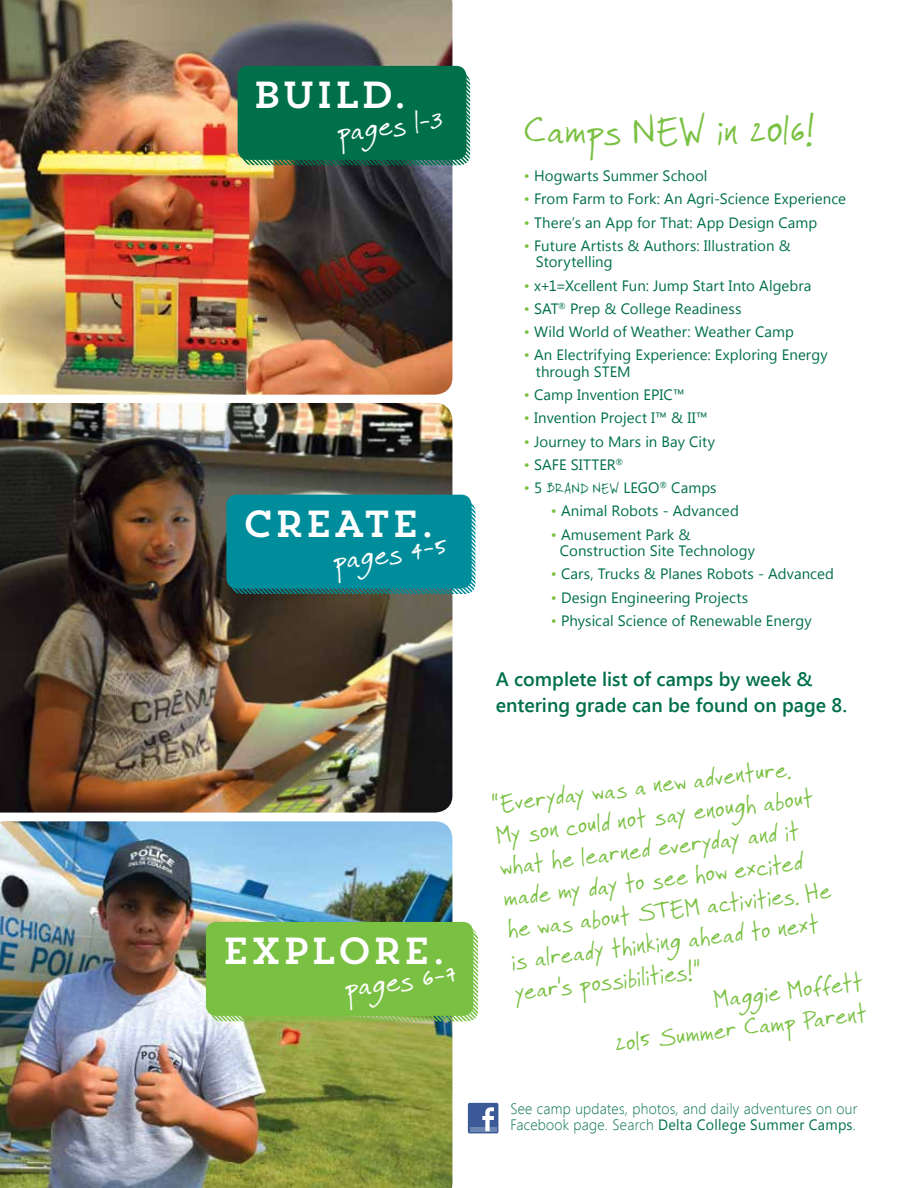
<style>
.page{position:relative;width:918px;height:1188px;background:#fff}
.page>*{position:absolute;margin:0;border:0;box-sizing:border-box;transform-origin:0 0}
.t1{font:42px "Faraco Hand";letter-spacing:-.005em;color:#7ac143}
.t2{font:37.5px "Trend Slab One";letter-spacing:-.01em;color:#fff}
.t3{font:32.7px "Faraco Hand";color:#fff}
.t4{font:27px "Faraco Hand";color:#7ac143}
.t5{font:600 19.5px/25.5px "Segoe UI";color:#00704a}
.t6{font:15px/16.5px "Segoe UI";letter-spacing:.005em;color:#00704a}
.t7{font:300 15px/16.5px "Segoe UI";letter-spacing:.02em;color:#00704a;scale:.95 1}
.s1{font-size:50.85px}
.s2{color:#7ac143}
.s3{font-family:"Faraco Hand"}
.s4{font-weight:400}
</style>
<div class="page">
<img style="left:0;top:821px;width:452px;height:367px">
<img style="left:0;top:403px;width:452px;height:410px">
<img style="left:0;top:0;width:452px;height:395px">
<svg style="left:242px;top:72px;width:228px;height:93px;background:#457f68"></svg>
<div style="left:238px;top:66px;width:228px;height:94px;background:#00704a;border-radius:10px"></div>
<svg style="left:231px;top:501px;width:244px;height:93px;background:#3a8284"></svg>
<div style="left:226px;top:495px;width:246px;height:94px;background:#008d9b;border-radius:10px"></div>
<svg style="left:211px;top:928px;width:267px;height:93px;background:#9cc56f"></svg>
<div style="left:206px;top:922px;width:267px;height:94px;background:#7ac143;border-radius:10px"></div>
<div style="left:468px;top:1103px;width:30px;height:30px;background:#3c5a98;border-radius:2px"></div>
<hr style="left:470px;top:1127px;width:26px;height:4px;background:#6d85b3">
<svg style="left:482px;top:1107px;width:12px;height:24px"></svg>
<h2 class="t2" style="left:252px;top:71px;width:156px">BUILD.</h2>
<h3 class="t3" style="left:334px;top:112px;width:109px;rotate:-7deg">pages l-3</h3>
<h2 class="t2" style="left:242px;top:500px;width:194px">CREATE.</h2>
<h3 class="t3" style="left:330px;top:540px;width:118px;rotate:-7deg">pages 4-5</h3>
<h2 class="t2" style="left:222px;top:927px;width:226px">EXPLORE.</h2>
<h3 class="t3" style="left:342px;top:968px;width:115px;rotate:-7deg">pages 6-7</h3>
<h1 class="t1" style="left:524px;top:105px;width:293px">Camps NEW in 2<span class="s1">o</span>l6!</h1>
<p class="t6" style="left:524px;top:167px;width:185px"><span class="s2">•</span> Hogwarts Summer School</p>
<p class="t6" style="left:524px;top:190px;width:324px"><span class="s2">•</span> From Farm to Fork: An Agri-Science Experience</p>
<p class="t6" style="left:524px;top:213px;width:295px"><span class="s2">•</span> There’s an App for That: App Design Camp</p>
<p class="t6" style="left:536px;top:237px;width:256px;text-indent:-12px"><span class="s2">•</span> Future Artists &amp; Authors: Illustration &amp;<br>Storytelling</p>
<p class="t6" style="left:524px;top:276px;width:289px"><span class="s2">•</span> x+1=Xcellent Fun: Jump Start Into Algebra</p>
<p class="t6" style="left:524px;top:300px;width:219px"><span class="s2">•</span> SAT<sup>®</sup> Prep &amp; College Readiness</p>
<p class="t6" style="left:524px;top:323px;width:271px"><span class="s2">•</span> Wild World of Weather: Weather Camp</p>
<p class="t6" style="left:536px;top:346px;width:293px;text-indent:-12px"><span class="s2">•</span> An Electrifying Experience: Exploring Energy through STEM</p>
<p class="t6" style="left:524px;top:386px;width:162px"><span class="s2">•</span> Camp Invention EPIC™</p>
<p class="t6" style="left:524px;top:409px;width:185px"><span class="s2">•</span> Invention Project I™ &amp; II™</p>
<p class="t6" style="left:524px;top:432px;width:193px"><span class="s2">•</span> Journey to Mars in Bay City</p>
<p class="t6" style="left:524px;top:456px;width:101px"><span class="s2">•</span> SAFE SITTER<sup>®</sup></p>
<p class="t6" style="left:524px;top:479px;width:194px"><span class="s2">•</span> 5 <span class="s3">BRAND NEW</span> LEGO<sup>®</sup> Camps</p>
<p class="t6" style="left:551px;top:502px;width:189px"><span class="s2">•</span> Animal Robots - Advanced</p>
<p class="t6" style="left:560px;top:525px;width:197px;text-indent:-9px"><span class="s2">•</span> Amusement Park &amp;<br>Construction Site Technology</p>
<p class="t6" style="left:551px;top:565px;width:285px"><span class="s2">•</span> Cars, Trucks &amp; Planes Robots - Advanced</p>
<p class="t6" style="left:551px;top:588px;width:199px"><span class="s2">•</span> Design Engineering Projects</p>
<p class="t6" style="left:551px;top:612px;width:262px"><span class="s2">•</span> Physical Science of Renewable Energy</p>
<h3 class="t5" style="left:496px;top:666px;width:353px">A complete list of camps by week &amp; entering grade can be found on page 8.</h3>
<h3 class="t4" style="left:490px;top:788px;width:302px;rotate:-7deg">“Everyday was a new adventure.</h3>
<h3 class="t4" style="left:494px;top:820px;width:322px;rotate:-7deg">My son could not say enough about</h3>
<h3 class="t4" style="left:498px;top:851px;width:303px;rotate:-7deg">what he learned everyday and it</h3>
<h3 class="t4" style="left:502px;top:882px;width:303px;rotate:-7deg">made my day to see how excited</h3>
<h3 class="t4" style="left:506px;top:913px;width:328px;rotate:-7deg">he was about STEM activities. He</h3>
<h3 class="t4" style="left:510px;top:945px;width:312px;rotate:-7deg">is already thinking ahead to next</h3>
<h3 class="t4" style="left:513px;top:976px;width:189px;rotate:-7deg">year’s possibilities!”</h3>
<h3 class="t4" style="left:712px;top:983px;width:152px;rotate:-7deg">Maggie Moffett</h3>
<h3 class="t4" style="left:613px;top:1027px;width:256px;rotate:-7deg">2ol5 Summer Camp Parent</h3>
<p class="t7" style="left:510px;top:1100px;width:367px">See camp updates, photos, and daily adventures on our<br>Facebook page. Search <span class="s4">Delta College Summer Camps</span>.</p>
</div>
